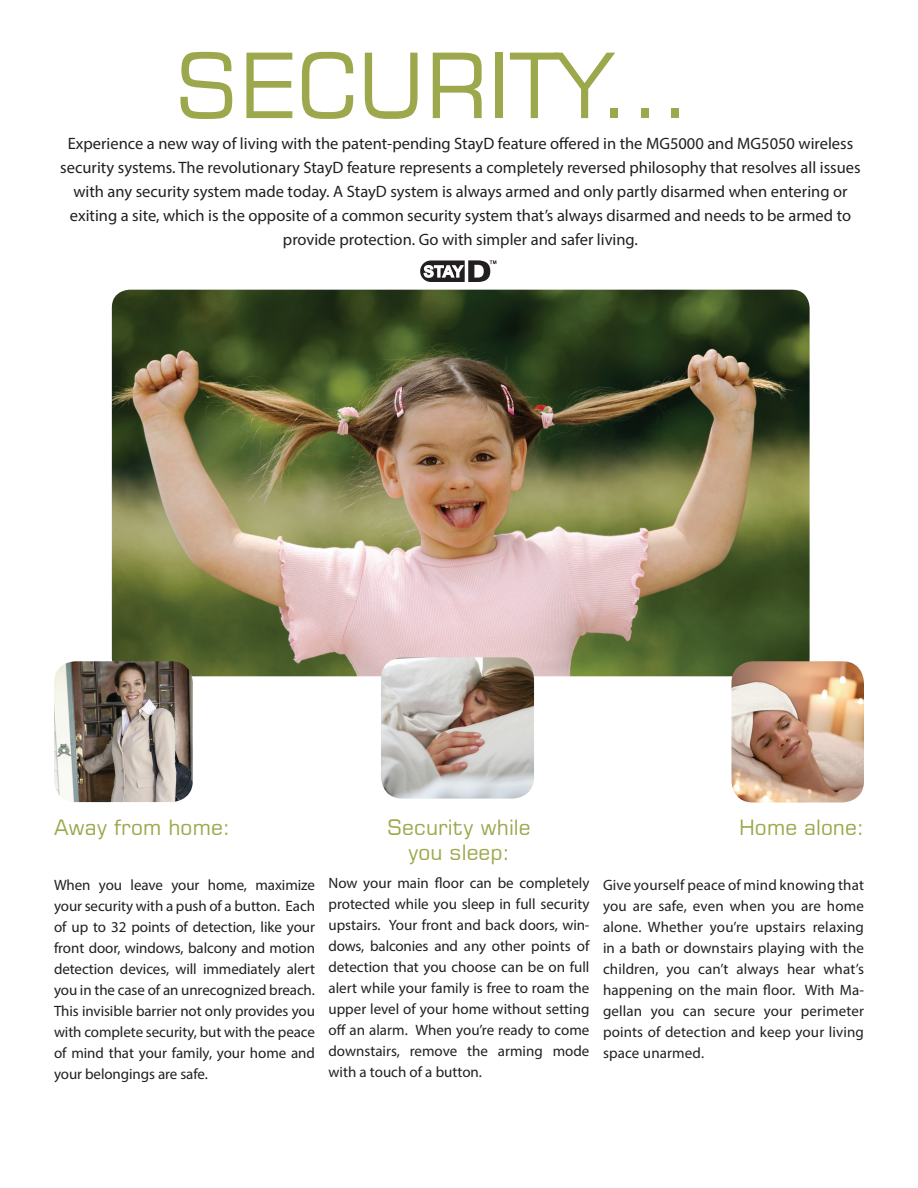
<style>
.page{position:relative;width:918px;height:1188px;background:#fff}
.page>*{position:absolute;margin:0;border:0;box-sizing:border-box;transform-origin:0 0}
.t1{font:90px "Square 721 BT";color:#9da74b}
.t2{font:21px "Square 721 BT";color:#9da74b}
.t3{font:16.5px/24px "Myriad Pro";color:#231f20;text-align:center}
.t4{font:15px/21px "Myriad Pro";color:#231f20;text-align:justify}
</style>
<div class="page">
<img style="left:112px;top:290px;width:698px;height:386px">
<img style="left:54px;top:661px;width:139px;height:141px">
<img style="left:731px;top:661px;width:133px;height:141px">
<img style="left:381px;top:657px;width:153px;height:142px">
<svg style="left:420px;top:260px;width:76px;height:22px"></svg>
<p class="t1" style="left:174px;top:29px;width:523px">SECURITY...</p>
<p class="t3" style="left:60px;top:132px;width:802px">Experience a new way of living with the patent-pending StayD feature offered in the MG5000 and MG5050 wireless security systems. The revolutionary StayD feature represents a completely reversed philosophy that resolves all issues with any security system made today. A StayD system is always armed and only partly disarmed when entering or exiting a site, which is the opposite of a common security system that’s always disarmed and needs to be armed to provide protection. Go with simpler and safer living.</p>
<p class="t2" style="left:54px;top:814px;width:178px">Away from home:</p>
<p class="t4" style="left:54px;top:874px;width:263px">When you leave your home, maximize your security with a push of a button. Each of up to 32 points of detection, like your front door, windows, balcony and motion detection devices, will immediately alert you in the case of an unrecognized breach.<br>This invisible barrier not only provides you with complete security, but with the peace of mind that your family, your home and your belongings are safe.</p>
<p class="t2" style="left:387px;top:814px;width:145px">Security while</p>
<p class="t2" style="left:408px;top:839px;width:103px">you sleep:</p>
<p class="t4" style="left:328px;top:872px;width:263px">Now your main floor can be completely protected while you sleep in full security upstairs. Your front and back doors, win&shy;dows, balconies and any other points of detection that you choose can be on full alert while your family is free to roam the upper level of your home without setting off an alarm. When you’re ready to come downstairs, remove the arming mode with a touch of a button.</p>
<p class="t2" style="left:739px;top:814px;width:126px">Home alone:</p>
<p class="t4" style="left:603px;top:874px;width:263px">Give yourself peace of mind knowing that you are safe, even when you are home alone. Whether you’re upstairs relaxing in a bath or downstairs playing with the children, you can’t always hear what’s happening on the main floor. With Ma&shy;gellan you can secure your perimeter points of detection and keep your living space unarmed.</p>
</div>
